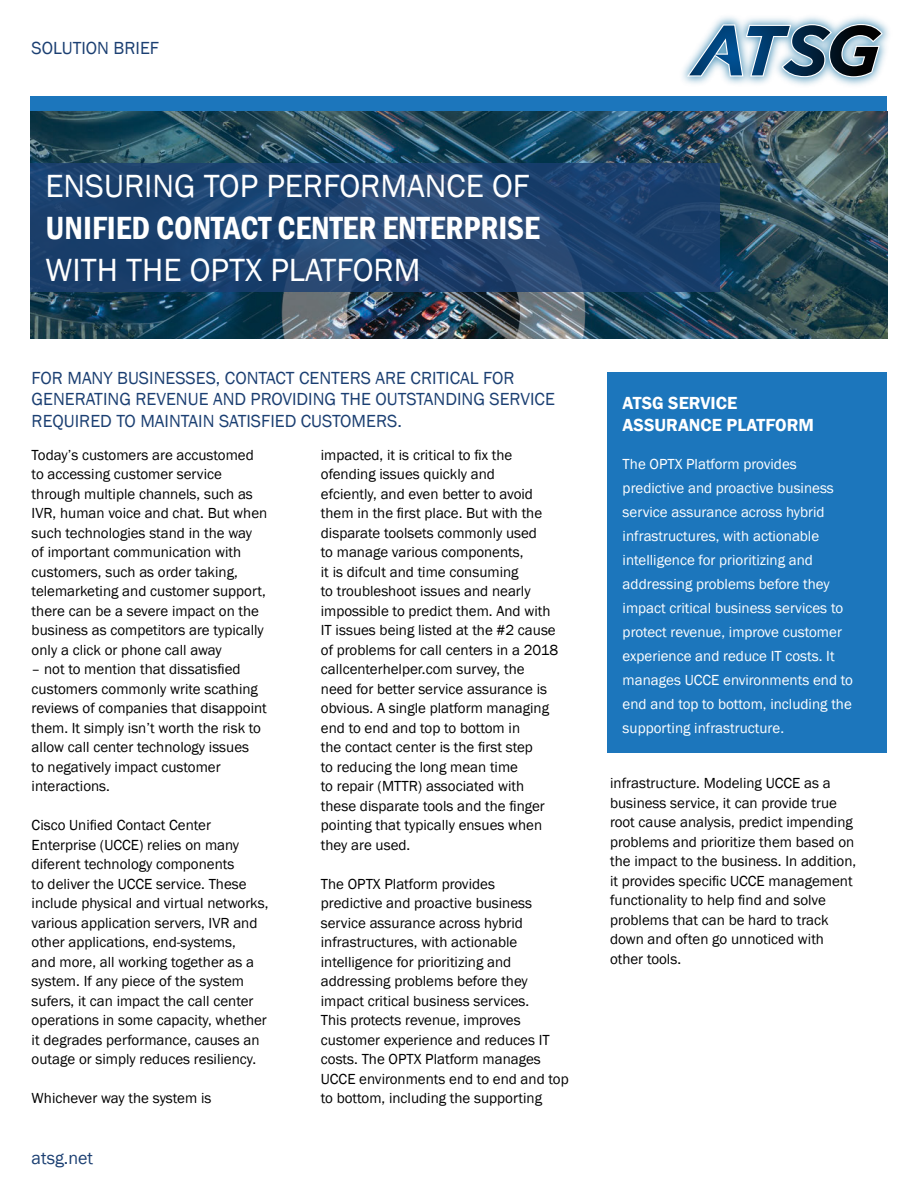
<style>
.page{position:relative;width:918px;height:1188px;background:#fff}
.page>*{position:absolute;margin:0;border:0;box-sizing:border-box;transform-origin:0 0}
.t1{font:33px "Franklin Gothic";color:#fff}
.t2{font:600 condensed 33px "Franklin Gothic";color:#fff}
.t3{font:18px/21.6px "Franklin Gothic";color:#1b3f72}
.t4{font:600 18px/21.6px "Franklin Gothic";color:#fff}
.t5{font:15px/19.5px "Franklin Gothic";color:#010101}
.t6{font:15px/24px "Franklin Gothic";color:#fff}
</style>
<div class="page">
<div style="left:31px;top:96px;width:856px;height:15px;background:#1c76bc"></div>
<img style="left:31px;top:111px;width:856px;height:228px">
<svg style="left:31px;top:164px;width:689px;height:128px;background:#1f4370"></svg>
<img style="left:682px;top:16px;width:207px;height:70px">
<svg style="left:687px;top:24px;width:196px;height:53px;background:#7792a6"></svg>
<div style="left:608px;top:372px;width:279px;height:381px;background:#1c76bc"></div>
<p class="t3" style="left:32px;top:37px;width:129px">SOLUTION BRIEF</p>
<h1 class="t1" style="left:46px;top:165px;width:486px">ENSURING TOP PERFORMANCE OF</h1>
<h1 class="t2" style="left:46px;top:206px;width:496px">UNIFIED CONTACT CENTER ENTERPRISE</h1>
<h1 class="t1" style="left:46px;top:249px;width:377px">WITH THE OPTX PLATFORM</h1>
<p class="t3" style="left:32px;top:367px;width:525px">FOR MANY BUSINESSES, CONTACT CENTERS ARE CRITICAL FOR<br>GENERATING REVENUE AND PROVIDING THE OUTSTANDING SERVICE<br>REQUIRED TO MAINTAIN SATISFIED CUSTOMERS.</p>
<p class="t5" style="left:32px;top:445px;width:237px">Today’s customers are accustomed to accessing customer service through multiple channels, such as IVR, human voice and chat. But when such technologies stand in the way of important communication with customers, such as order taking, telemarketing and customer support, there can be a severe impact on the business as competitors are typically only a click or phone call away</p>
<p class="t5" style="left:32px;top:660px;width:237px">– not to mention that dissatisfied customers commonly write scathing reviews of companies that disappoint them. It simply isn’t worth the risk to allow call center technology issues<br>to negatively impact customer interactions.</p>
<p class="t5" style="left:32px;top:816px;width:238px">Cisco Unified Contact Center Enterprise (UCCE) relies on many diferent technology components<br>to deliver the UCCE service. These include physical and virtual networks, various application servers, IVR and other applications, end-systems,<br>and more, all working together as a system. If any piece of the system sufers, it can impact the call center operations in some capacity, whether it degrades performance, causes an outage or simply reduces resiliency.</p>
<p class="t5" style="left:32px;top:1089px;width:181px">Whichever way the system is</p>
<p class="t3" style="left:32px;top:1147px;width:63px">atsg.net</p>
<p class="t5" style="left:321px;top:445px;width:239px">impacted, it is critical to fix the ofending issues quickly and<br>efciently, and even better to avoid them in the first place. But with the disparate toolsets commonly used<br>to manage various components,<br>it is difcult and time consuming<br>to troubleshoot issues and nearly impossible to predict them. And with IT issues being listed at the #2 cause of problems for call centers in a 2018 callcenterhelper.com survey, the need for better service assurance is obvious. A single platform managing end to end and top to bottom in<br>the contact center is the first step<br>to reducing the long mean time<br>to repair (MTTR) associated with these disparate tools and the finger pointing that typically ensues when they are used.</p>
<p class="t5" style="left:321px;top:874px;width:249px">The OPTX Platform provides<br>predictive and proactive business service assurance across hybrid infrastructures, with actionable intelligence for prioritizing and addressing problems before they impact critical business services.<br>This protects revenue, improves customer experience and reduces IT costs. The OPTX Platform manages UCCE environments end to end and top to bottom, including the supporting</p>
<p class="t4" style="left:623px;top:393px;width:193px">ATSG SERVICE<br>ASSURANCE PLATFORM</p>
<p class="t6" style="left:623px;top:452px;width:232px">The OPTX Platform provides predictive and proactive business service assurance across hybrid infrastructures, with actionable intelligence for prioritizing and addressing problems before they impact critical business services to protect revenue, improve customer experience and reduce IT costs. It manages UCCE environments end to end and top to bottom, including the supporting infrastructure.</p>
<p class="t5" style="left:610px;top:774px;width:248px">infrastructure. Modeling UCCE as a business service, it can provide true root cause analysis, predict impending problems and prioritize them based on the impact to the business. In addition, it provides specific UCCE management functionality to help find and solve problems that can be hard to track down and often go unnoticed with other tools.</p>
</div>
